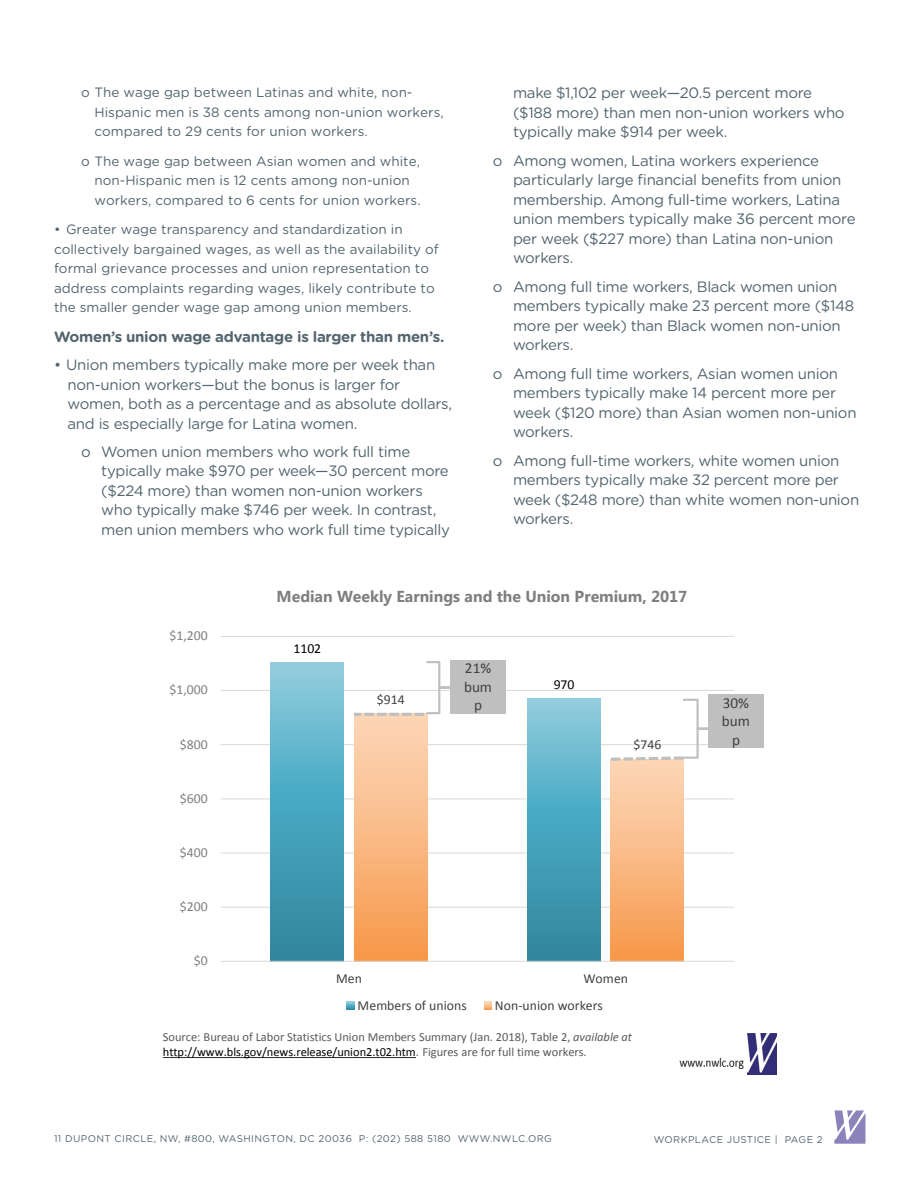
<style>
.page{position:relative;width:918px;height:1188px;background:#fff}
.page>*{position:absolute;margin:0;border:0;box-sizing:border-box;transform-origin:0 0}
.t1{font:700 15.9px "Segoe UI";color:#7f7f7f}
.t2{font:15.15px/18.5px "Calibri";letter-spacing:-.005em;color:#404040;text-align:center}
.Bulleted_Body_Copy{font:15px/19.5px "Gotham Rounded";letter-spacing:-.02em;color:#53656e}
.Bulleted_Body_Copy-2{font:700 15px "Gotham Rounded";letter-spacing:-.02em;color:#53656e}
.t3{font:13.65px "Calibri";letter-spacing:.005em;color:#404040}
.t4{font:13.65px "Calibri";letter-spacing:.005em;color:#7f7f7f}
.t5{font:13.65px "Calibri";color:#000}
.Regular_Body_Copy{font:13.5px/19.5px "Gotham Rounded";color:#53656e}
.t6{font:12.45px/15.1px "Calibri";color:#595959}
.t7{font:9.75px "Gotham Rounded";letter-spacing:.04em;color:#53656e}
.s1{font-style:italic}
.s2{color:#000}
</style>
<div class="page">
<svg style="left:834px;top:1110px;width:32px;height:34px"></svg>
<svg style="left:162px;top:636px;width:572px;height:422px"></svg>
<svg style="left:163px;top:1057px;width:253px;height:1px"></svg>
<img style="left:674px;top:1051px;width:70px;height:18px">
<div style="left:450px;top:660px;width:56px;height:53px;background:#bfbfbf"></div>
<svg style="left:608px;top:698px;width:106px;height:64px"></svg>
<div style="left:708px;top:694px;width:56px;height:54px;background:#bfbfbf"></div>
<img style="left:747px;top:1033px;width:30px;height:42px">
<svg style="left:354px;top:660px;width:100px;height:56px"></svg>
<p class="Regular_Body_Copy" style="left:94px;top:82px;width:351px;text-indent:-14px">o The wage gap between Latinas and white, non-<br>Hispanic men is 38 cents among non-union workers, compared to 29 cents for union workers.</p>
<p class="Regular_Body_Copy" style="left:94px;top:151px;width:328px;text-indent:-14px">o The wage gap between Asian women and white, non-Hispanic men is 12 cents among non-union workers, compared to 6 cents for union workers.</p>
<p class="Regular_Body_Copy" style="left:54px;top:219px;width:386px">• Greater wage transparency and standardization in collectively bargained wages, as well as the availability of formal grievance processes and union representation to address complaints regarding wages, likely contribute to the smaller gender wage gap among union members.</p>
<p class="Bulleted_Body_Copy-2" style="left:54px;top:325px;width:392px">Women’s union wage advantage is larger than men’s.</p>
<p class="Bulleted_Body_Copy" style="left:68px;top:354px;width:386px;text-indent:-14px">• Union members typically make more per week than non-union workers—but the bonus is larger for women, both as a percentage and as absolute dollars, and is especially large for Latina women.</p>
<p class="Bulleted_Body_Copy" style="left:101px;top:441px;width:350px;text-indent:-20px">o Women union members who work full time typically make $970 per week—30 percent more ($224 more) than women non-union workers who typically make $746 per week. In contrast, men union members who work full time typically</p>
<p class="Bulleted_Body_Copy" style="left:513px;top:83px;width:333px">make $1,102 per week—20.5 percent more ($188 more) than men non-union workers who typically make $914 per week.</p>
<p class="Bulleted_Body_Copy" style="left:513px;top:150px;width:344px;text-indent:-20px">o Among women, Latina workers experience particularly large financial benefits from union membership. Among full-time workers, Latina union members typically make 36 percent more per week ($227 more) than Latina non-union workers.</p>
<p class="Bulleted_Body_Copy" style="left:513px;top:276px;width:343px;text-indent:-20px">o Among full time workers, Black women union members typically make 23 percent more ($148 more per week) than Black women non-union workers.</p>
<p class="Bulleted_Body_Copy" style="left:513px;top:363px;width:345px;text-indent:-20px">o Among full time workers, Asian women union members typically make 14 percent more per week ($120 more) than Asian women non-union workers.</p>
<p class="Bulleted_Body_Copy" style="left:513px;top:450px;width:348px;text-indent:-20px">o Among full-time workers, white women union members typically make 32 percent more per week ($248 more) than white women non-union workers.</p>
<p class="t4" style="left:169px;top:627px;width:40px">$1,200</p>
<p class="t4" style="left:169px;top:681px;width:40px">$1,000</p>
<p class="t4" style="left:180px;top:735px;width:29px">$800</p>
<p class="t4" style="left:180px;top:790px;width:29px">$600</p>
<p class="t4" style="left:180px;top:844px;width:29px">$400</p>
<p class="t4" style="left:180px;top:898px;width:29px">$200</p>
<p class="t4" style="left:194px;top:952px;width:15px">$0</p>
<p class="t1" style="left:277px;top:585px;width:412px">Median Weekly Earnings and the Union Premium, 2017</p>
<p class="t5" style="left:293px;top:640px;width:29px">1102</p>
<p class="t3" style="left:377px;top:691px;width:29px">$914</p>
<p class="t2" style="left:464px;top:659px;width:30px">21% bum p</p>
<p class="t5" style="left:554px;top:675px;width:22px">970</p>
<p class="t3" style="left:634px;top:736px;width:29px">$746</p>
<p class="t3" style="left:336px;top:970px;width:27px">Men</p>
<p class="t3" style="left:583px;top:970px;width:46px">Women</p>
<p class="t3" style="left:358px;top:996px;width:111px">Members of unions</p>
<p class="t3" style="left:495px;top:996px;width:110px">Non-union workers</p>
<p class="t6" style="left:163px;top:1029px;width:471px">Source: Bureau of Labor Statistics Union Members Summary (Jan. 2018), Table 2, <span class="s1">available at </span><span class="s2">http://www.bls.gov/news.release/union2.t02.htm</span>. Figures are for full time workers.</p>
<p class="t2" style="left:722px;top:693px;width:30px">30% bum p</p>
<p class="t7" style="left:54px;top:1132px;width:499px">11 DUPONT CIRCLE, NW, #800, WASHINGTON, DC 20036 P: (202) 588 5180 WWW.NWLC.ORG</p>
<p class="t7" style="left:654px;top:1133px;width:170px">WORKPLACE JUSTICE | PAGE 2</p>
</div>
